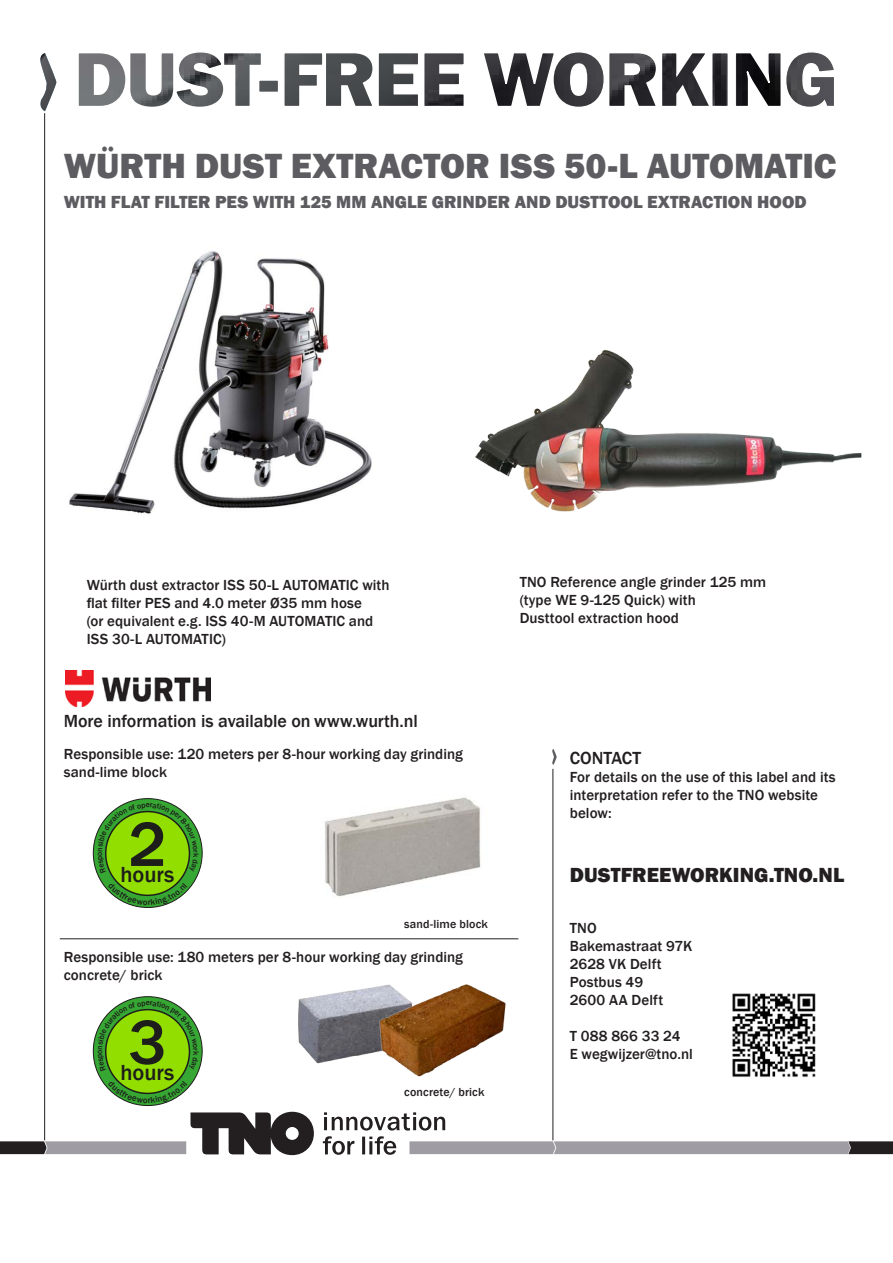
<style>
.page{position:relative;width:893px;height:1263px;background:#fff}
.page>*{position:absolute;margin:0;border:0;box-sizing:border-box;transform-origin:0 0}
.t1{font:500 64.95px "Franklin Gothic";color:#1d1d1b}
.t2{font:41.4px "Myriad Pro";color:#1d1d1b}
.t3{font:800 36px "Franklin Gothic";color:#5d5d61}
.t4{font:500 22.5px "Franklin Gothic";color:#1d1d1b}
.t5{font:800 21px "Franklin Gothic";color:#231f20}
.t6{font:800 18px "Franklin Gothic";color:#5d5d61}
.t7{font:500 18px "Franklin Gothic";letter-spacing:-.005em;color:#231f20}
.t8{font:500 15px/18px "Franklin Gothic";letter-spacing:.005em;color:#231f20}
.t9{font:14.25px "Myriad Pro";color:#1d1d1b}
.t10{font:500 12px "Franklin Gothic";letter-spacing:.015em;color:#231f20}
</style>
<div class="page">
<svg style="left:45px;top:702px;width:1px;height:12px"></svg>
<hr style="left:44px;top:113px;width:1px;height:1027px;background:#231f20">
<hr style="left:553px;top:769px;width:1px;height:371px;background:#231f20">
<svg style="left:552px;top:749px;width:5px;height:16px"></svg>
<svg style="left:78px;top:52px;width:756px;height:55px"></svg>
<img style="left:40px;top:53px;width:16px;height:58px">
<img style="left:475px;top:349px;width:387px;height:163px">
<svg style="left:93px;top:799px;width:109px;height:108px"></svg>
<div style="left:106px;top:811px;width:83px;height:84px;background:#92de00;border-radius:50%"></div>
<img style="left:732px;top:993px;width:84px;height:84px">
<img style="left:325px;top:797px;width:156px;height:100px">
<hr style="left:60px;top:938px;width:458px;height:1px;background:#231f20">
<img style="left:298px;top:987px;width:75px;height:77px">
<svg style="left:93px;top:997px;width:109px;height:108px"></svg>
<div style="left:106px;top:1010px;width:83px;height:83px;background:#92de00;border-radius:50%"></div>
<img style="left:373px;top:984px;width:133px;height:93px">
<img style="left:66px;top:670px;width:144px;height:37px">
<img style="left:69px;top:251px;width:303px;height:263px">
<svg style="left:98px;top:803px;width:101px;height:70px"></svg>
<svg style="left:108px;top:882px;width:79px;height:23px"></svg>
<svg style="left:98px;top:1001px;width:101px;height:70px"></svg>
<svg style="left:0;top:1080px;width:893px;height:76px"></svg>
<h3 class="t3" style="left:64px;top:143px;width:774px">WÜRTH DUST EXTRACTOR ISS 50-L AUTOMATIC</h3>
<p class="t6" style="left:64px;top:191px;width:744px">WITH FLAT FILTER PES WITH 125 MM ANGLE GRINDER AND DUSTTOOL EXTRACTION HOOD</p>
<p class="t8" style="left:87px;top:576px;width:304px">Würth dust extractor ISS 50-L AUTOMATIC with flat filter PES and 4.0 meter Ø35 mm hose<br>(or equivalent e.g. ISS 40-M AUTOMATIC and ISS 30-L AUTOMATIC)</p>
<p class="t8" style="left:520px;top:573px;width:248px">TNO Reference angle grinder 125 mm (type WE 9-125 Quick) with<br>Dusttool extraction hood</p>
<p class="t7" style="left:64px;top:710px;width:356px">More information is available on www.wurth.nl</p>
<p class="t8" style="left:64px;top:745px;width:401px">Responsible use: 120 meters per 8-hour working day grinding sand-lime block</p>
<h1 class="t1" style="left:128px;top:804px;width:40px">2</h1>
<h2 class="t2" style="left:137px;top:824px;width:23px">8</h2>
<p class="t9" style="left:138px;top:861px;width:22px">uur</p>
<h3 class="t4" style="left:120px;top:861px;width:56px">hours</h3>
<p class="t10" style="left:404px;top:916px;width:85px">sand-lime block</p>
<p class="t8" style="left:64px;top:948px;width:401px">Responsible use: 180 meters per 8-hour working day grinding concrete/ brick</p>
<h1 class="t1" style="left:128px;top:1002px;width:40px">3</h1>
<h2 class="t2" style="left:137px;top:1022px;width:23px">8</h2>
<p class="t9" style="left:138px;top:1059px;width:22px">uur</p>
<h3 class="t4" style="left:120px;top:1059px;width:56px">hours</h3>
<p class="t10" style="left:404px;top:1084px;width:82px">concrete/ brick</p>
<p class="t7" style="left:570px;top:747px;width:73px">CONTACT</p>
<p class="t8" style="left:570px;top:768px;width:267px">For details on the use of this label and its interpretation refer to the TNO website below:</p>
<h3 class="t5" style="left:570px;top:861px;width:276px">DUSTFREEWORKING.TNO.NL</h3>
<p class="t8" style="left:570px;top:919px;width:124px">TNO<br>Bakemastraat 97K<br>2628 VK Delft<br>Postbus 49<br>2600 AA Delft</p>
<p class="t8" style="left:570px;top:1027px;width:125px">T 088 866 33 24<br>E wegwijzer@tno.nl</p>
</div>
